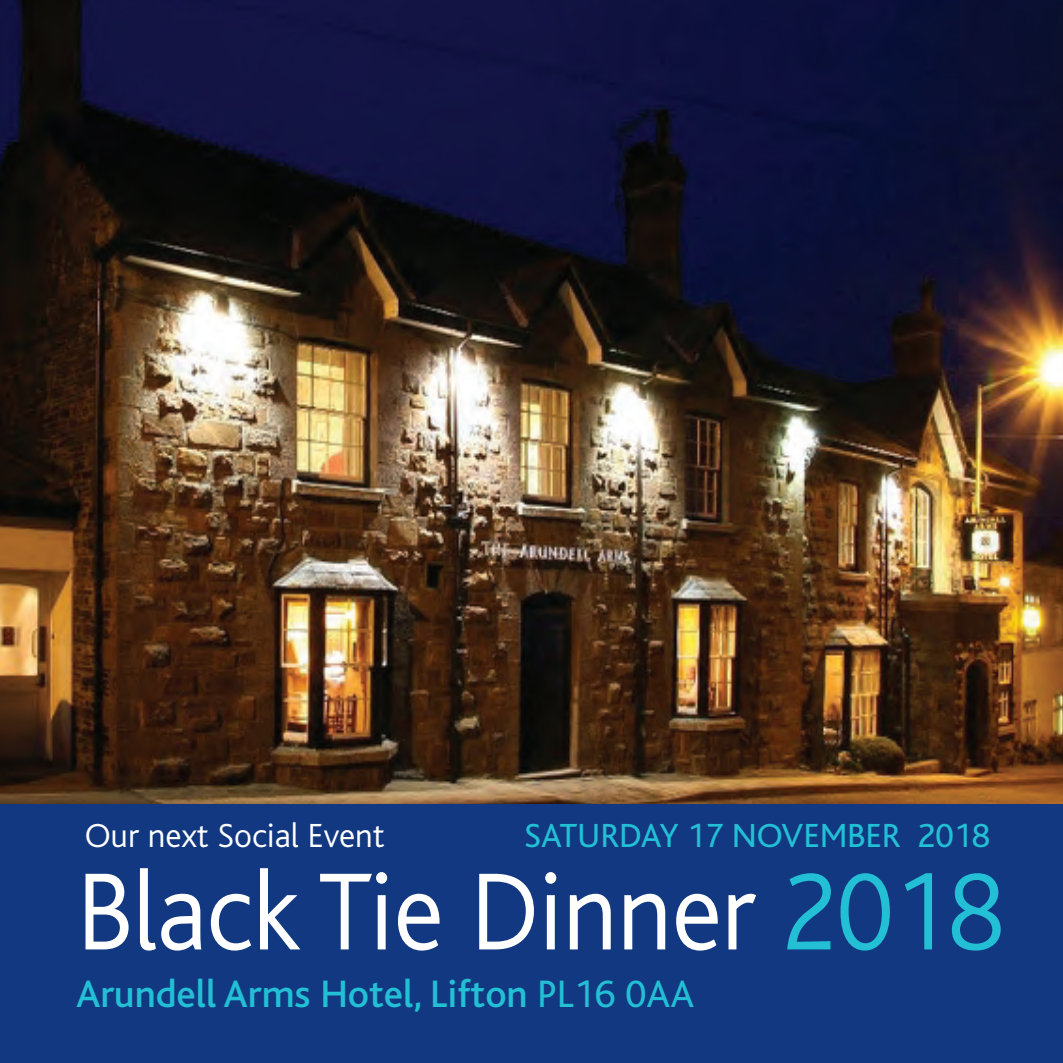
<style>
.page{position:relative;width:1063px;height:1063px;background:#fff}
.page>*{position:absolute;margin:0;border:0;box-sizing:border-box;transform-origin:0 0}
.t1{font:300 114.75px "Bliss";letter-spacing:-.005em;color:#fff;scale:.95 1}
.t2{font:500 40px "Bliss";color:#23bfd5}
.t3{font:35px "Bliss";letter-spacing:-.005em;color:#23bfd5}
.t4{font:300 35px "Bliss";color:#fff}
.s1{color:#23bfd5}
.s2{font-weight:400}
</style>
<div class="page">
<img style="left:0;top:0;width:1063px;height:804px">
<div style="left:0;top:804px;width:1063px;height:259px;background:#113880"></div>
<p class="t4" style="left:85px;top:824px;width:302px">Our next Social Event</p>
<p class="t3" style="left:524px;top:824px;width:467px">SATURDAY 17 NOVEMBER 2018</p>
<h1 class="t1" style="left:76px;top:874px;width:979px">Black Tie Dinner <span class="s1">2018</span></h1>
<p class="t2" style="left:76px;top:981px;width:619px">Arundell Arms Hotel, Lifton <span class="s2">PL16 0AA</span></p>
</div>
